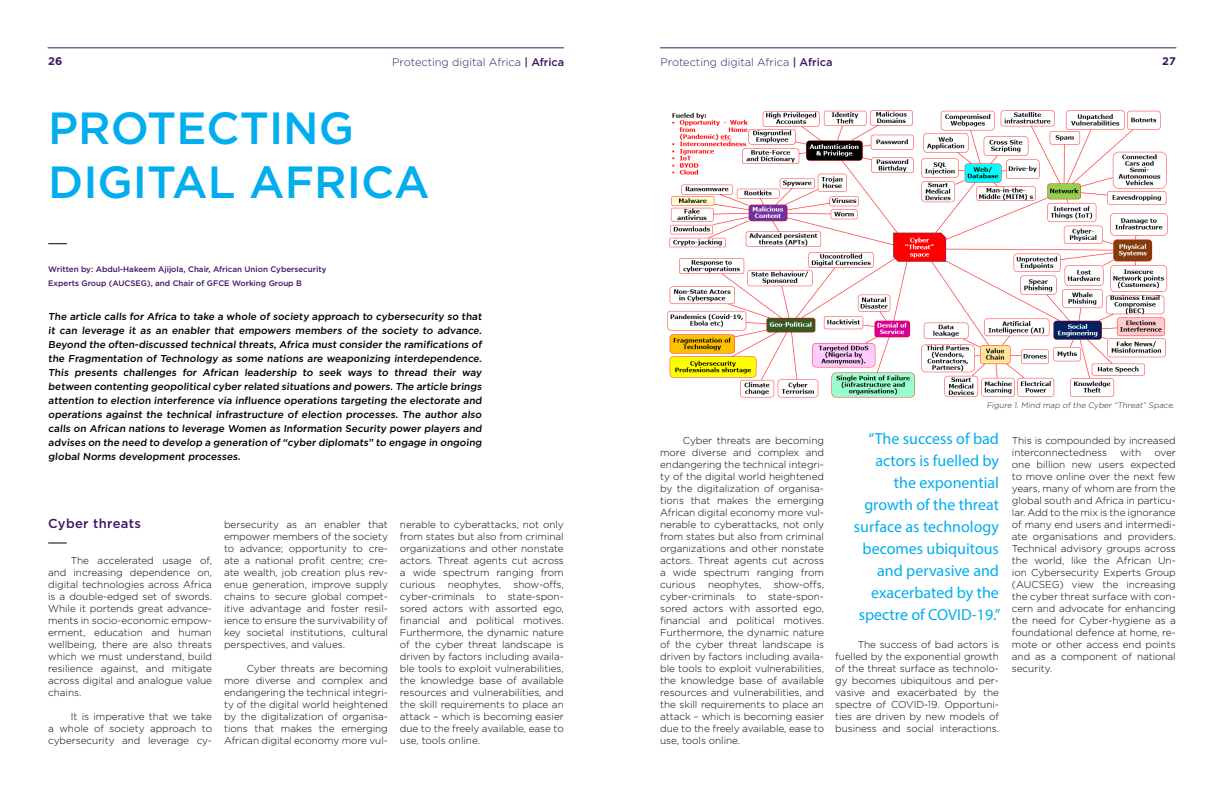
<style>
.page{position:relative;width:1224px;height:792px;background:#fff}
.page>*{position:absolute;margin:0;border:0;box-sizing:border-box;transform-origin:0 0}
.Titel{font:500 45px/54px "Gotham";color:#00adee}
.t1{font:16px/22px "Myriad Pro";color:#00adee;text-align:right}
.Kop__platte_tekst{font:500 13px "Gotham";letter-spacing:.025em;color:#3e1664}
.bovenregel{font:300 11px "Gotham";color:#3e1664}
.t2{font:700 11px "Gotham";color:#3e1664}
.Platte_tekst{font:300 10px/12px "Gotham";letter-spacing:-.005em;color:#000;text-align:justify}
.Inleiding{font:500 10px/14px "Gotham";color:#000;text-align:justify}
.Subtekst__artikel{font:500 8px/14px "Gotham";color:#3e1664}
.Tekst_foto{font:300 8px "Gotham";color:#231f20}
.s1{font-weight:500}
</style>
<div class="page">
<svg style="left:48px;top:243px;width:19px;height:1px"></svg>
<svg style="left:48px;top:543px;width:19px;height:1px"></svg>
<hr style="left:48px;top:47px;width:516px;height:1px;background:#3e1664">
<hr style="left:660px;top:47px;width:516px;height:1px;background:#3e1664">
<img style="left:667px;top:110px;width:501px;height:288px">
<p class="t2" style="left:48px;top:54px;width:16px">26</p>
<p class="bovenregel" style="left:392px;top:55px;width:174px">Protecting digital Africa <span class="s1">| Africa</span></p>
<p class="t2" style="left:1162px;top:54px;width:15px">27</p>
<p class="bovenregel" style="left:661px;top:55px;width:174px">Protecting digital Africa <span class="s1">| Africa</span></p>
<p class="Titel" style="left:48px;top:101px;width:383px">PROTECTING<br>DIGITAL AFRICA</p>
<p class="Subtekst__artikel" style="left:48px;top:262px;width:280px">Written by: Abdul-Hakeem Ajijola, Chair, African Union Cybersecurity<br>Experts Group (AUCSEG), and Chair of GFCE Working Group B</p>
<p class="Inleiding" style="left:48px;top:310px;width:437px">The article calls for Africa to take a whole of society approach to cybersecurity so that it can leverage it as an enabler that empowers members of the society to advance.<br>Beyond the often-discussed technical threats, Africa must consider the ramifications of the Fragmentation of Technology as some nations are weaponizing interdependence.<br>This presents challenges for African leadership to seek ways to thread their way between contenting geopolitical cyber related situations and powers. The article brings attention to election interference via influence operations targeting the electorate and operations against the technical infrastructure of election processes. The author also calls on African nations to leverage Women as Information Security power players and advises on the need to develop a generation of “cyber diplomats” to engage in ongoing global Norms development processes.</p>
<p class="Kop__platte_tekst" style="left:48px;top:515px;width:94px">Cyber threats</p>
<p class="Platte_tekst" style="left:48px;top:554px;width:165px;text-indent:23px">The accelerated usage of, and increasing dependence on, digital technologies across Africa is a double-edged set of swords.<br>While it portends great advance&shy;ments in socio-economic empow&shy;erment, education and human wellbeing, there are also threats which we must understand, build resilience against, and mitigate across digital and analogue value chains.</p>
<p class="Platte_tekst" style="left:48px;top:710px;width:165px;text-indent:23px">It is imperative that we take a whole of society approach to cybersecurity and leverage cy-</p>
<p class="Platte_tekst" style="left:224px;top:518px;width:165px">bersecurity as an enabler that empower members of the society to advance; opportunity to cre&shy;ate a national profit centre; cre&shy;ate wealth, job creation plus rev&shy;enue generation, improve supply chains to secure global compet&shy;itive advantage and foster resil&shy;ience to ensure the survivability of key societal institutions, cultural perspectives, and values.</p>
<p class="Platte_tekst" style="left:224px;top:662px;width:165px;text-indent:23px">Cyber threats are becoming more diverse and complex and endangering the technical integri&shy;ty of the digital world heightened by the digitalization of organisa&shy;tions that makes the emerging African digital economy more vul-</p>
<p class="Platte_tekst" style="left:400px;top:518px;width:165px">nerable to cyberattacks, not only from states but also from criminal organizations and other nonstate actors. Threat agents cut across a wide spectrum ranging from curious neophytes, show-offs, cyber-criminals to state-spon&shy;sored actors with assorted ego, financial and political motives.<br>Furthermore, the dynamic nature of the cyber threat landscape is driven by factors including availa&shy;ble tools to exploit vulnerabilities, the knowledge base of available resources and vulnerabilities, and the skill requirements to place an attack – which is becoming easier due to the freely available, ease to use, tools online.</p>
<p class="Tekst_foto" style="left:987px;top:401px;width:190px">Figure 1. Mind map of the Cyber “Threat” Space.</p>
<p class="t1" style="left:854px;top:427px;width:148px">“The success of bad actors is fuelled by the exponential growth of the threat surface as technology becomes ubiquitous and pervasive and exacerbated by the spectre of COVID-19.”</p>
<p class="Platte_tekst" style="left:835px;top:638px;width:165px;text-indent:23px">The success of bad actors is fuelled by the exponential growth of the threat surface as technolo&shy;gy becomes ubiquitous and per&shy;vasive and exacerbated by the spectre of COVID-19. Opportuni&shy;ties are driven by new models of business and social interactions.</p>
<p class="Platte_tekst" style="left:660px;top:434px;width:165px;text-indent:23px">Cyber threats are becoming more diverse and complex and endangering the technical integri&shy;ty of the digital world heightened by the digitalization of organisa&shy;tions that makes the emerging African digital economy more vul&shy;nerable to cyberattacks, not only from states but also from criminal organizations and other nonstate actors. Threat agents cut across a wide spectrum ranging from curious neophytes, show-offs, cyber-criminals to state-spon&shy;sored actors with assorted ego, financial and political motives.<br>Furthermore, the dynamic nature of the cyber threat landscape is driven by factors including availa&shy;ble tools to exploit vulnerabilities, the knowledge base of available resources and vulnerabilities, and the skill requirements to place an attack – which is becoming easier due to the freely available, ease to use, tools online.</p>
<p class="Platte_tekst" style="left:1012px;top:434px;width:165px">This is compounded by increased interconnectedness</p>
<p class="Platte_tekst" style="left:1120px;top:446px;width:23px">with</p>
<p class="Platte_tekst" style="left:1012px;top:446px;width:165px;text-indent:143px">over one billion new users expected to move online over the next few years, many of whom are from the global south and Africa in particu&shy;lar. Add to the mix is the ignorance of many end users and intermedi&shy;ate organisations and providers.<br>Technical advisory groups across the world, like the African Un&shy;ion Cybersecurity Experts Group (AUCSEG) view the increasing the cyber threat surface with con&shy;cern and advocate for enhancing the need for Cyber-hygiene as a foundational defence at home, re&shy;mote or other access end points and as a component of national security.</p>
</div>
